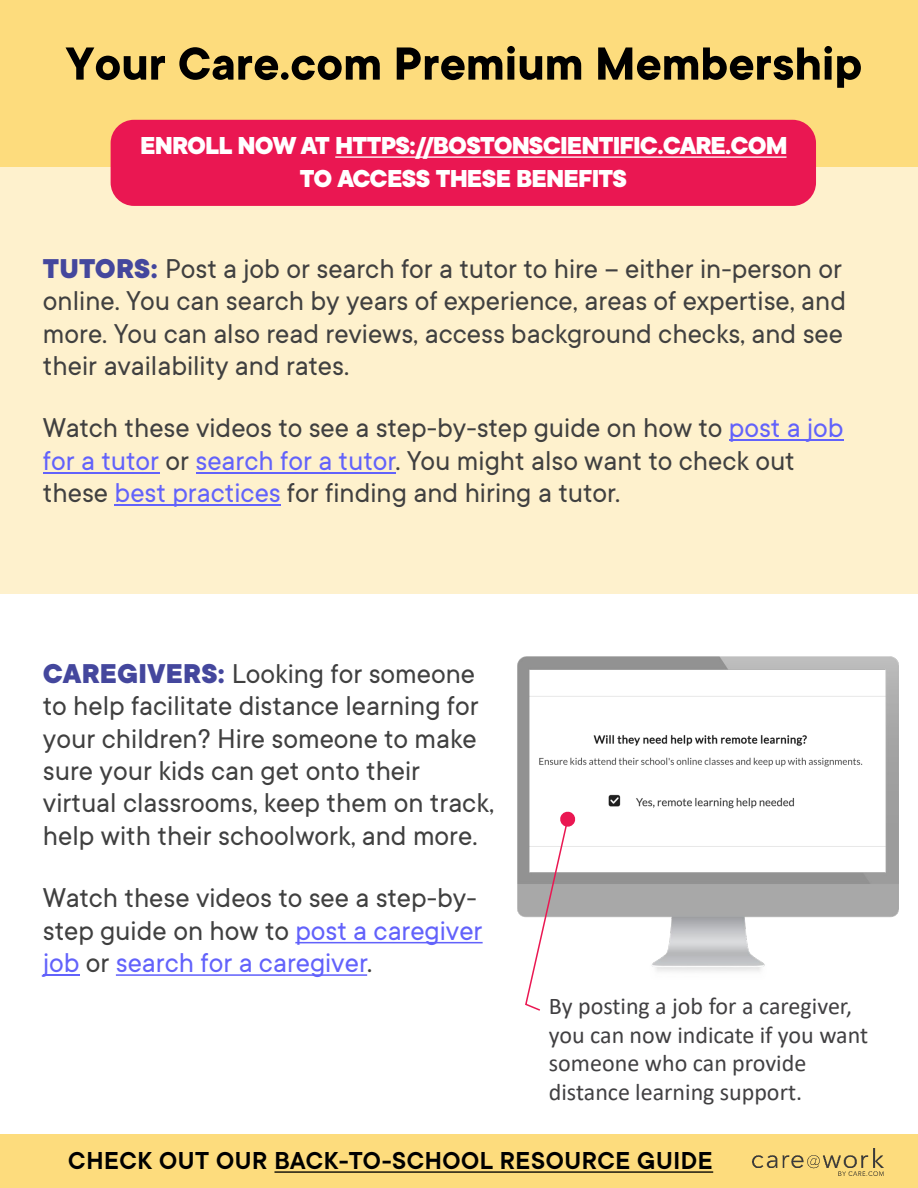
<style>
.page{position:relative;width:918px;height:1188px;background:#fff}
.page>*{position:absolute;margin:0;border:0;box-sizing:border-box;transform-origin:0 0}
.t1{font:700 51px "TT Commons";color:#000}
.t2{font:30px/32.4px "TT Commons";color:#404040}
.t3{font:800 27px/32.4px "TT Commons";letter-spacing:-.035em;color:#fff;text-align:center}
.t4{font:600 27px "TT Commons";letter-spacing:.025em;color:#000}
.t5{font:24px/28.8px "Calibri";color:#414042}
.s1{font-weight:800;color:#44479d}
.s2{color:#6262fb}
</style>
<div class="page">
<div style="left:0;top:140px;width:918px;height:454px;background:#fef1cd"></div>
<div style="left:0;top:0;width:918px;height:166px;background:#fddc7d"></div>
<div style="left:0;top:1134px;width:918px;height:54px;background:#fddc7d"></div>
<hr style="left:729px;top:440px;width:115px;height:1px;background:#6262fb">
<hr style="left:43px;top:472px;width:116px;height:2px;background:#6262fb">
<hr style="left:196px;top:472px;width:200px;height:2px;background:#6262fb">
<hr style="left:115px;top:505px;width:166px;height:1px;background:#6262fb">
<img style="left:752px;top:1148px;width:132px;height:28px">
<svg style="left:274px;top:1171px;width:439px;height:2px"></svg>
<svg style="left:295px;top:942px;width:188px;height:1px"></svg>
<hr style="left:43px;top:974px;width:37px;height:2px;background:#6262fb">
<svg style="left:116px;top:974px;width:251px;height:2px"></svg>
<img style="left:518px;top:656px;width:381px;height:316px">
<svg style="left:524px;top:811px;width:52px;height:200px"></svg>
<div style="left:111px;top:120px;width:705px;height:86px;background:#ea1752;border-radius:23px"></div>
<svg style="left:335px;top:156px;width:452px;height:2px"></svg>
<h1 class="t1" style="left:66px;top:36px;width:798px">Your Care.com Premium Membership</h1>
<p class="t3" style="left:140px;top:130px;width:649px">ENROLL NOW AT HTTPS://BOSTONSCIENTIFIC.CARE.COM<br>TO ACCESS THESE BENEFITS</p>
<p class="t2" style="left:43px;top:253px;width:805px"><span class="s1">TUTORS:</span> Post a job or search for a tutor to hire – either in-person or online. You can search by years of experience, areas of expertise, and more. You can also read reviews, access background checks, and see their availability and rates.</p>
<p class="t2" style="left:43px;top:412px;width:802px">Watch these videos to see a step-by-step guide on how to <span class="s2">post a job for a tutor</span> or <span class="s2">search for a tutor</span>. You might also want to check out these <span class="s2">best practices</span> for finding and hiring a tutor.</p>
<p class="t2" style="left:43px;top:658px;width:453px"><span class="s1">CAREGIVERS:</span> Looking for someone to help facilitate distance learning for your children? Hire someone to make sure your kids can get onto their virtual classrooms, keep them on track, help with their schoolwork, and more.</p>
<p class="t2" style="left:43px;top:882px;width:441px">Watch these videos to see a step-by&shy;step guide on how to <span class="s2">post a caregiver job</span> or <span class="s2">search for a caregiver</span>.</p>
<p class="t5" style="left:549px;top:991px;width:321px">By posting a job for a caregiver, you can now indicate if you want someone who can provide distance learning support.</p>
<p class="t4" style="left:68px;top:1146px;width:646px">CHECK OUT OUR BACK-TO-SCHOOL RESOURCE GUIDE</p>
</div>
